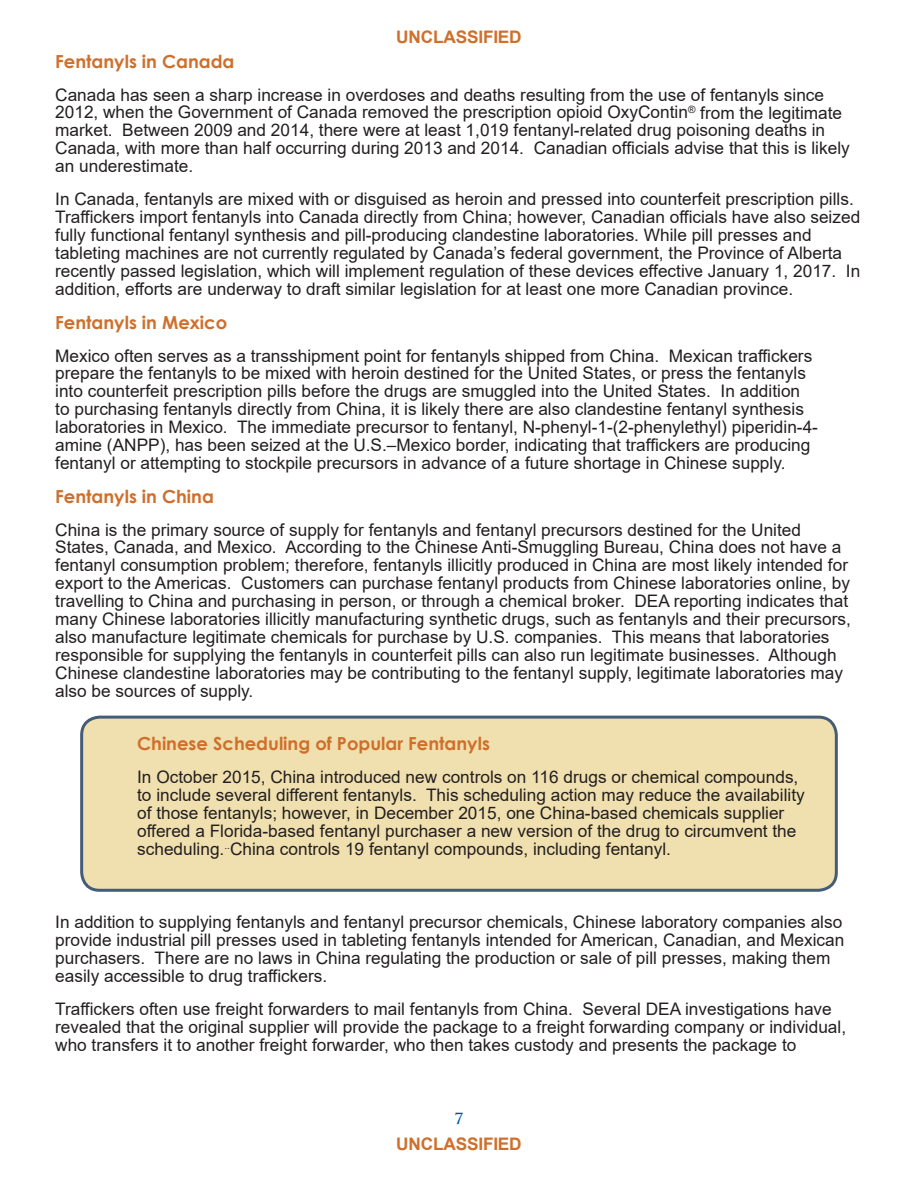
<style>
.page{position:relative;width:918px;height:1188px;background:#fff}
.page>*{position:absolute;margin:0;border:0;box-sizing:border-box;transform-origin:0 0}
.t1{font:700 18px "Century Gothic";color:#cf6f2b}
.t2{font:17.25px/18px "Arial";color:#231f20}
.t3{font:700 17.25px "Arial";letter-spacing:-.01em;color:#cf6f2b}
.t4{font:700 15px "Trajan Pro";color:#01549d}
</style>
<div class="page">
<div style="left:82px;top:717px;width:754px;height:173px;background:#f0e0af;border-radius:18px"></div>
<div style="left:80px;top:716px;width:758px;height:176px;border:3px solid #445c78;border-radius:18px"></div>
<p class="t3" style="left:396px;top:24px;width:127px">UNCLASSIFIED</p>
<h3 class="t1" style="left:55px;top:47px;width:181px">Fentanyls in Canada</h3>
<p class="t2" style="left:55px;top:85px;width:796px">Canada has seen a sharp increase in overdoses and deaths resulting from the use of fentanyls since 2012, when the Government of Canada removed the prescription opioid OxyContin<sup>®</sup> from the legitimate market. Between 2009 and 2014, there were at least 1,019 fentanyl-related drug poisoning deaths in Canada, with more than half occurring during 2013 and 2014. Canadian officials advise that this is likely an underestimate.</p>
<p class="t2" style="left:55px;top:190px;width:807px">In Canada, fentanyls are mixed with or disguised as heroin and pressed into counterfeit prescription pills.<br>Traffickers import fentanyls into Canada directly from China; however, Canadian officials have also seized fully functional fentanyl synthesis and pill-producing clandestine laboratories. While pill presses and tableting machines are not currently regulated by Canada’s federal government, the Province of Alberta recently passed legislation, which will implement regulation of these devices effective January 1, 2017. In addition, efforts are underway to draft similar legislation for at least one more Canadian province.</p>
<h3 class="t1" style="left:55px;top:308px;width:174px">Fentanyls in Mexico</h3>
<p class="t2" style="left:55px;top:346px;width:764px">Mexico often serves as a transshipment point for fentanyls shipped from China. Mexican traffickers prepare the fentanyls to be mixed with heroin destined for the United States, or press the fentanyls into counterfeit prescription pills before the drugs are smuggled into the United States. In addition to purchasing fentanyls directly from China, it is likely there are also clandestine fentanyl synthesis laboratories in Mexico. The immediate precursor to fentanyl, N-phenyl-1-(2-phenylethyl) piperidin-4- amine (ANPP), has been seized at the U.S.–Mexico border, indicating that traffickers are producing fentanyl or attempting to stockpile precursors in advance of a future shortage in Chinese supply.</p>
<h3 class="t1" style="left:55px;top:482px;width:160px">Fentanyls in China</h3>
<p class="t2" style="left:55px;top:520px;width:797px">China is the primary source of supply for fentanyls and fentanyl precursors destined for the United States, Canada, and Mexico. According to the Chinese Anti-Smuggling Bureau, China does not have a fentanyl consumption problem; therefore, fentanyls illicitly produced in China are most likely intended for export to the Americas. Customers can purchase fentanyl products from Chinese laboratories online, by travelling to China and purchasing in person, or through a chemical broker. DEA reporting indicates that many Chinese laboratories illicitly manufacturing synthetic drugs, such as fentanyls and their precursors, also manufacture legitimate chemicals for purchase by U.S. companies. This means that laboratories responsible for supplying the fentanyls in counterfeit pills can also run legitimate businesses. Although Chinese clandestine laboratories may be contributing to the fentanyl supply, legitimate laboratories may also be sources of supply.</p>
<h4 class="t1" style="left:137px;top:730px;width:354px">Chinese Scheduling of Popular Fentanyls</h4>
<p class="t2" style="left:137px;top:768px;width:669px">In October 2015, China introduced new controls on 116 drugs or chemical compounds, to include several different fentanyls. This scheduling action may reduce the availability of those fentanyls; however, in December 2015, one China-based chemicals supplier offered a Florida-based fentanyl purchaser a new version of the drug to circumvent the scheduling.<sup>..</sup>China controls 19 fentanyl compounds, including fentanyl.</p>
<p class="t2" style="left:55px;top:913px;width:791px">In addition to supplying fentanyls and fentanyl precursor chemicals, Chinese laboratory companies also provide industrial pill presses used in tableting fentanyls intended for American, Canadian, and Mexican purchasers. There are no laws in China regulating the production or sale of pill presses, making them easily accessible to drug traffickers.</p>
<p class="t2" style="left:55px;top:1000px;width:792px">Traffickers often use freight forwarders to mail fentanyls from China. Several DEA investigations have revealed that the original supplier will provide the package to a freight forwarding company or individual, who transfers it to another freight forwarder, who then takes custody and presents the package to</p>
<p class="t4" style="left:455px;top:1109px;width:10px">7</p>
<p class="t3" style="left:396px;top:1131px;width:127px">UNCLASSIFIED</p>
</div>
